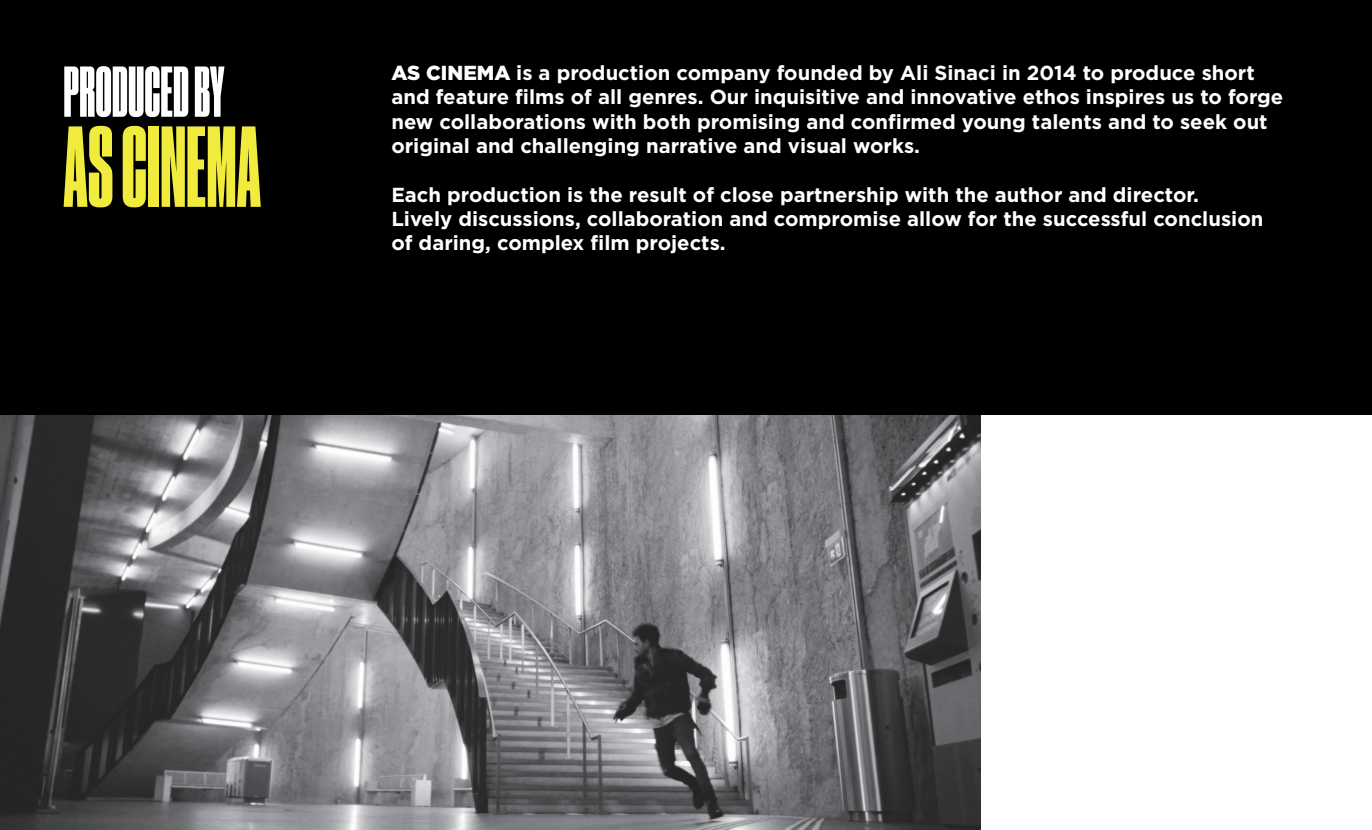
<style>
.page{position:relative;width:1372px;height:830px;background:#fff}
.page>*{position:absolute;margin:0;border:0;box-sizing:border-box;transform-origin:0 0}
.t1{font:108px "Druk X Cond Super";letter-spacing:.01em;color:#f0eb3d}
.t2{font:67.5px "Druk X Cond Super";letter-spacing:.01em;color:#fff}
.t3{font:700 20.25px/24.3px "Gotham";color:#fff}
.s1{font-weight:900}
</style>
<div class="page">
<div style="left:0;top:0;width:1371px;height:415px;background:#000"></div>
<img style="left:0;top:415px;width:980px;height:414px">
<h2 class="t2" style="left:64px;top:53px;width:162px">PRODUCED BY</h2>
<h1 class="t1" style="left:64px;top:105px;width:198px">AS CINEMA</h1>
<p class="t3" style="left:391px;top:61px;width:893px"><span class="s1">AS CINEMA</span> is a production company founded by Ali Sinaci in 2014 to produce short and feature films of all genres. Our inquisitive and innovative ethos inspires us to forge new collaborations with both promising and confirmed young talents and to seek out original and challenging narrative and visual works.</p>
<p class="t3" style="left:391px;top:182px;width:873px">Each production is the result of close partnership with the author and director.<br>Lively discussions, collaboration and compromise allow for the successful conclusion of daring, complex film projects.</p>
</div>
